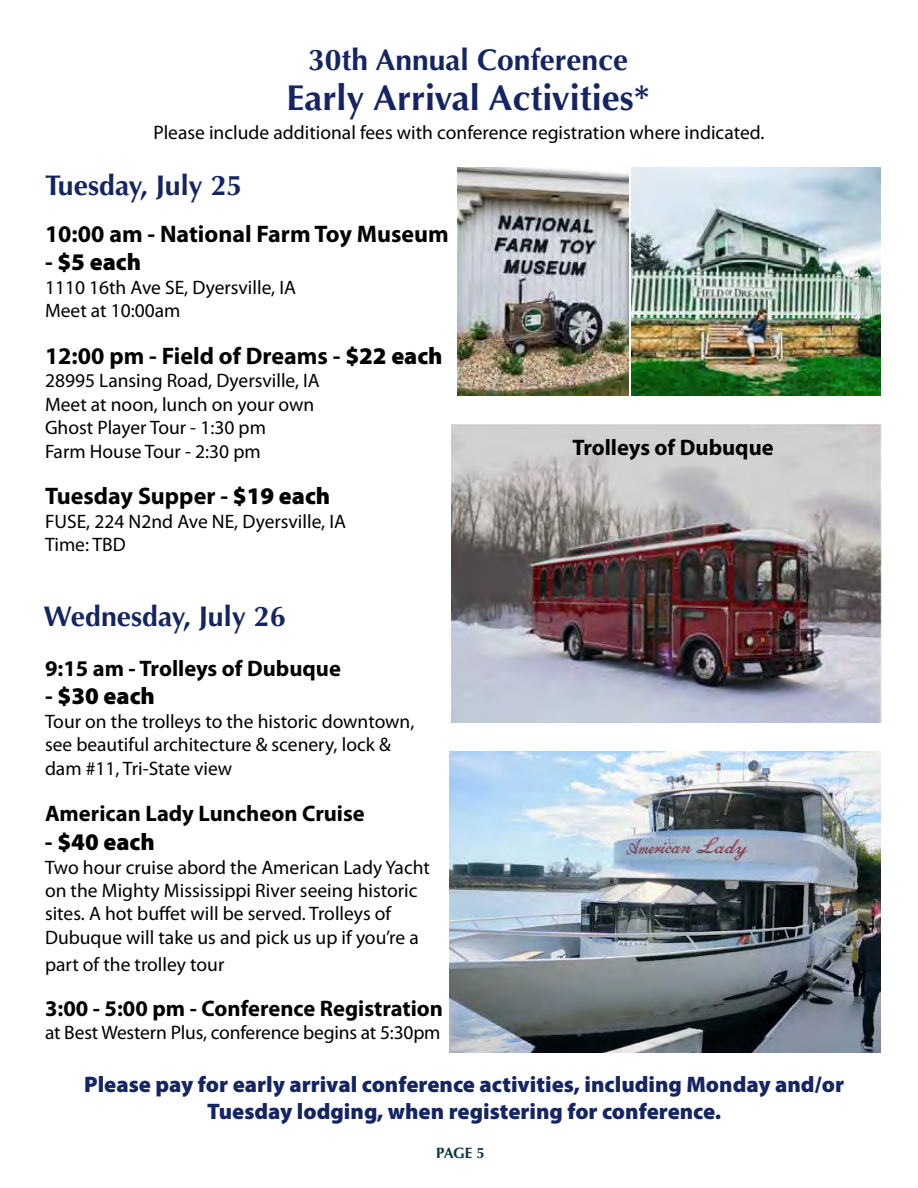
<style>
.page{position:relative;width:918px;height:1188px;background:#fff}
.page>*{position:absolute;margin:0;border:0;box-sizing:border-box;transform-origin:0 0}
.t1{font:700 36px "Optima";color:#152563}
.t2{font:700 30px "Optima";color:#152563}
.t3{font:700 28.5px "Optima";color:#152563}
.t4{font:700 24px "Myriad Pro";color:#000}
.t5{font:900 24px "Myriad Pro";color:#000}
.t6{font:900 22.5px/27px "Myriad Pro";color:#152563;text-align:center}
.t7{font:700 22.5px "Myriad Pro";color:#000}
.t8{font:19.5px/23.4px "Myriad Pro";color:#000}
.t9{font:700 15px "Optima";color:#0a3542}
.s1{font-weight:700}
.s2{font-weight:900}
</style>
<div class="page">
<img style="left:458px;top:167px;width:171px;height:229px">
<img style="left:451px;top:425px;width:431px;height:298px">
<img style="left:450px;top:751px;width:430px;height:301px">
<img style="left:632px;top:167px;width:249px;height:229px">
<h2 class="t2" style="left:308px;top:42px;width:322px">30th Annual Conference</h2>
<h1 class="t1" style="left:287px;top:77px;width:365px">Early Arrival Activities*</h1>
<p class="t8" style="left:153px;top:120px;width:613px">Please include additional fees with conference registration where indicated.</p>
<h3 class="t3" style="left:45px;top:169px;width:199px">Tuesday, July 25</h3>
<p class="t4" style="left:45px;top:218px;width:405px">10:00 am - National Farm Toy Museum</p>
<p class="t5" style="left:45px;top:246px;width:98px"><span class="s1">-</span> $5 each</p>
<p class="t8" style="left:45px;top:275px;width:253px">1110 16th Ave SE, Dyersville, IA<br>Meet at 10:00am</p>
<p class="t4" style="left:45px;top:340px;width:399px">12:00 pm - Field of Dreams - <span class="s2">$22 each</span></p>
<p class="t8" style="left:45px;top:369px;width:276px">28995 Lansing Road, Dyersville, IA<br>Meet at noon, lunch on your own<br>Ghost Player Tour - 1:30 pm<br>Farm House Tour - 2:30 pm</p>
<p class="t4" style="left:45px;top:481px;width:287px">Tuesday Supper - <span class="s2">$19 each</span></p>
<p class="t8" style="left:45px;top:509px;width:303px">FUSE, 224 N2nd Ave NE, Dyersville, IA<br>Time: TBD</p>
<p class="t7" style="left:572px;top:433px;width:203px">Trolleys of Dubuque</p>
<h3 class="t3" style="left:44px;top:600px;width:244px">Wednesday, July 26</h3>
<p class="t7" style="left:45px;top:653px;width:297px">9:15 am - Trolleys of Dubuque</p>
<p class="t5" style="left:45px;top:680px;width:111px"><span class="s1">-</span> $30 each</p>
<p class="t8" style="left:45px;top:709px;width:371px">Tour on the trolleys to the historic downtown, see beautiful architecture &amp; scenery, lock &amp; dam #11, Tri-State view</p>
<p class="t7" style="left:45px;top:799px;width:321px">American Lady Luncheon Cruise</p>
<p class="t5" style="left:45px;top:826px;width:111px"><span class="s1">-</span> $40 each</p>
<p class="t8" style="left:45px;top:855px;width:386px">Two hour cruise abord the American Lady Yacht on the Mighty Mississippi River seeing historic sites. A hot buffet will be served. Trolleys of Dubuque will take us and pick us up if you’re a</p>
<p class="t8" style="left:45px;top:952px;width:181px">part of the trolley tour</p>
<p class="t7" style="left:45px;top:994px;width:400px">3:00 - 5:00 pm - Conference Registration</p>
<p class="t8" style="left:45px;top:1021px;width:397px">at Best Western Plus, conference begins at 5:30pm</p>
<p class="t6" style="left:84px;top:1070px;width:762px">Please pay for early arrival conference activities, including Monday and/or<br>Tuesday lodging, when registering for conference.</p>
<p class="t9" style="left:436px;top:1144px;width:50px">PAGE 5</p>
</div>
